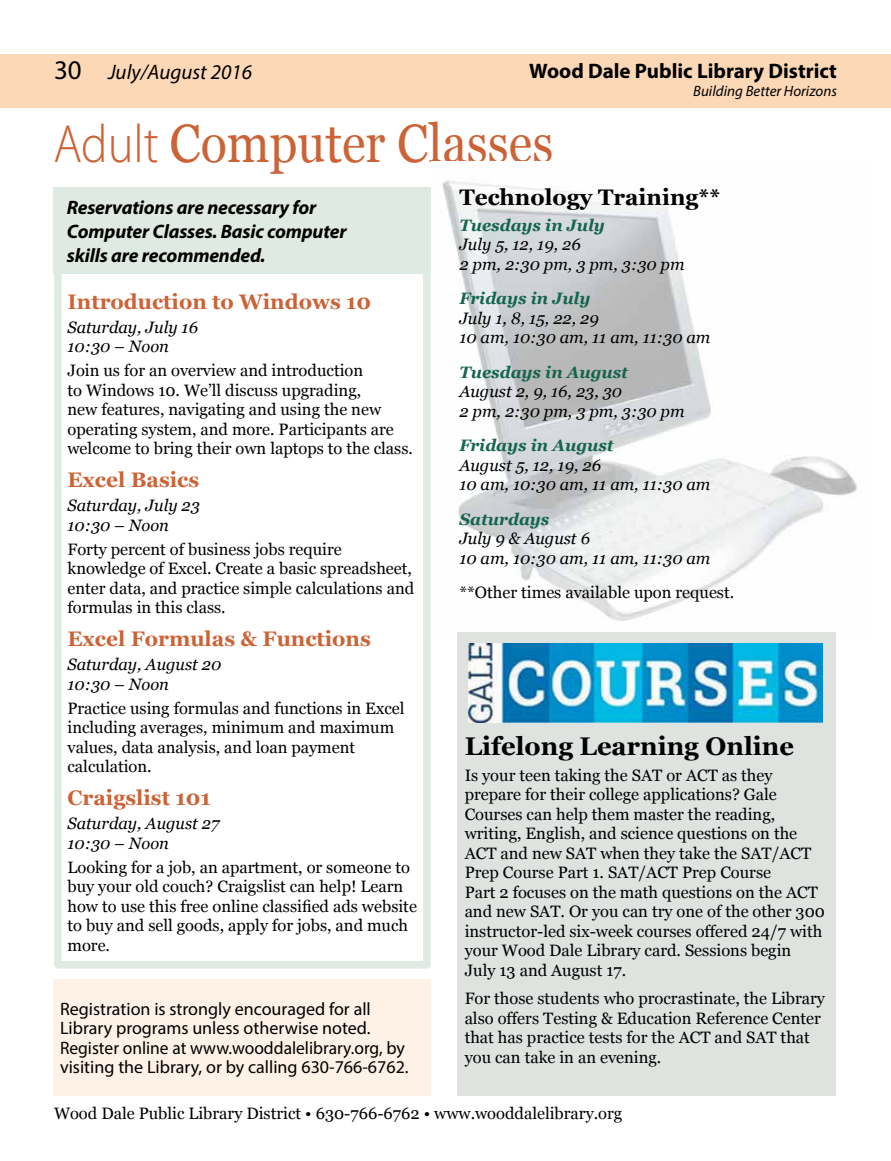
<style>
.page{position:relative;width:891px;height:1161px;background:#fff}
.page>*{position:absolute;margin:0;border:0;box-sizing:border-box;transform-origin:0 0}
.t1{font:54px "Georgia";color:#cb6337;scale:.9 1}
.t2{font:700 25.5px "Georgia";color:#000}
.t3{font:700 22.5px "Georgia";color:#000}
.t4{font:700 21px "Georgia";color:#cb6337}
.t5{font:700 21px "Myriad Pro";color:#000}
.t6{font:italic 21px "Myriad Pro";color:#000}
.t7{font:italic 700 19.5px/24px "Myriad Pro";letter-spacing:-.01em;color:#000}
.t8{font:18px/19.5px "Myriad Pro";color:#000}
.t9{font:16.5px/19.5px "Georgia";color:#000}
.t10{font:italic 16.5px/19.5px "Georgia";color:#000}
.t11{font:italic 700 16.5px "Georgia";color:#15654e}
.t12{font:italic 15px "Myriad Pro";color:#000}
.s1{font-style:normal;font-size:27px}
.s2{font-family:"Myriad Pro";font-weight:300}
</style>
<div class="page">
<div style="left:0;top:54px;width:891px;height:54px;background:#fcd8b6"></div>
<img style="left:442px;top:180px;width:415px;height:461px">
<div style="left:53px;top:979px;width:378px;height:117px;background:#fef1e5"></div>
<div style="left:458px;top:632px;width:378px;height:464px;background:#dee3e0"></div>
<img style="left:468px;top:644px;width:355px;height:78px">
<div style="left:53px;top:187px;width:378px;height:87px;background:#deeae2"></div>
<div style="left:54px;top:188px;width:377px;height:781px;border:8px solid #deeae2"></div>
<p class="t6" style="left:54px;top:59px;width:200px"><span class="s1">30</span> July/August 2016</p>
<h1 class="t1" style="left:53px;top:111px;width:557px"><span class="s2">Adult</span> Computer Classes</h1>
<p class="t5" style="left:529px;top:57px;width:309px">Wood Dale Public Library District</p>
<p class="t12" style="left:693px;top:82px;width:145px">Building Better Horizons</p>
<p class="t7" style="left:67px;top:195px;width:281px">Reservations are necessary for<br>Computer Classes. Basic computer skills are recommended.</p>
<p class="t4" style="left:68px;top:288px;width:305px">Introduction to Windows 10</p>
<p class="t10" style="left:68px;top:318px;width:132px">Saturday, July 16<br>10:30 – Noon</p>
<p class="t9" style="left:68px;top:361px;width:345px">Join us for an overview and introduction<br>to Windows 10. We’ll discuss upgrading,<br>new features, navigating and using the new operating system, and more. Participants are welcome to bring their own laptops to the class.</p>
<p class="t4" style="left:68px;top:467px;width:133px">Excel Basics</p>
<p class="t10" style="left:68px;top:496px;width:134px">Saturday, July 23<br>10:30 – Noon</p>
<p class="t9" style="left:68px;top:540px;width:348px">Forty percent of business jobs require knowledge of Excel. Create a basic spreadsheet, enter data, and practice simple calculations and formulas in this class.</p>
<p class="t4" style="left:68px;top:625px;width:305px">Excel Formulas &amp; Functions</p>
<p class="t10" style="left:68px;top:655px;width:155px">Saturday, August 20<br>10:30 – Noon</p>
<p class="t9" style="left:68px;top:699px;width:339px">Practice using formulas and functions in Excel including averages, minimum and maximum values, data analysis, and loan payment calculation.</p>
<p class="t4" style="left:68px;top:784px;width:145px">Craigslist 101</p>
<p class="t10" style="left:68px;top:814px;width:153px">Saturday, August 27<br>10:30 – Noon</p>
<p class="t9" style="left:68px;top:858px;width:351px">Looking for a job, an apartment, or someone to buy your old couch? Craigslist can help! Learn how to use this free online classified ads website to buy and sell goods, apply for jobs, and much more.</p>
<p class="t8" style="left:60px;top:999px;width:350px">Registration is strongly encouraged for all Library programs unless otherwise noted.<br>Register online at www.wooddalelibrary.org, by visiting the Library, or by calling 630-766-6762.</p>
<h3 class="t3" style="left:459px;top:182px;width:262px">Technology Training**</h3>
<p class="t11" style="left:459px;top:214px;width:147px">Tuesdays in July</p>
<p class="t10" style="left:459px;top:235px;width:227px">July 5, 12, 19, 26<br>2 pm, 2:30 pm, 3 pm, 3:30 pm</p>
<p class="t11" style="left:459px;top:288px;width:133px">Fridays in July</p>
<p class="t10" style="left:459px;top:308px;width:253px">July 1, 8, 15, 22, 29<br>10 am, 10:30 am, 11 am, 11:30 am</p>
<p class="t11" style="left:459px;top:361px;width:170px">Tuesdays in August</p>
<p class="t10" style="left:459px;top:382px;width:227px">August 2, 9, 16, 23, 30<br>2 pm, 2:30 pm, 3 pm, 3:30 pm</p>
<p class="t11" style="left:459px;top:435px;width:156px">Fridays in August</p>
<p class="t10" style="left:459px;top:455px;width:253px">August 5, 12, 19, 26<br>10 am, 10:30 am, 11 am, 11:30 am</p>
<p class="t11" style="left:459px;top:508px;width:92px">Saturdays</p>
<p class="t10" style="left:459px;top:529px;width:253px">July 9 &amp; August 6<br>10 am, 10:30 am, 11 am, 11:30 am</p>
<p class="t9" style="left:459px;top:583px;width:276px">**Other times available upon request.</p>
<h2 class="t2" style="left:465px;top:729px;width:331px">Lifelong Learning Online</h2>
<p class="t9" style="left:465px;top:766px;width:362px">Is your teen taking the SAT or ACT as they prepare for their college applications? Gale Courses can help them master the reading, writing, English, and science questions on the ACT and new SAT when they take the SAT/ACT Prep Course Part 1. SAT/ACT Prep Course<br>Part 2 focuses on the math questions on the ACT and new SAT. Or you can try one of the other 300 instructor-led six-week courses offered 24/7 with your Wood Dale Library card. Sessions begin July 13 and August 17.</p>
<p class="t9" style="left:465px;top:989px;width:362px">For those students who procrastinate, the Library also offers Testing &amp; Education Reference Center that has practice tests for the ACT and SAT that you can take in an evening.</p>
<p class="t9" style="left:54px;top:1104px;width:570px">Wood Dale Public Library District • 630-766-6762 • www.wooddalelibrary.org</p>
</div>
